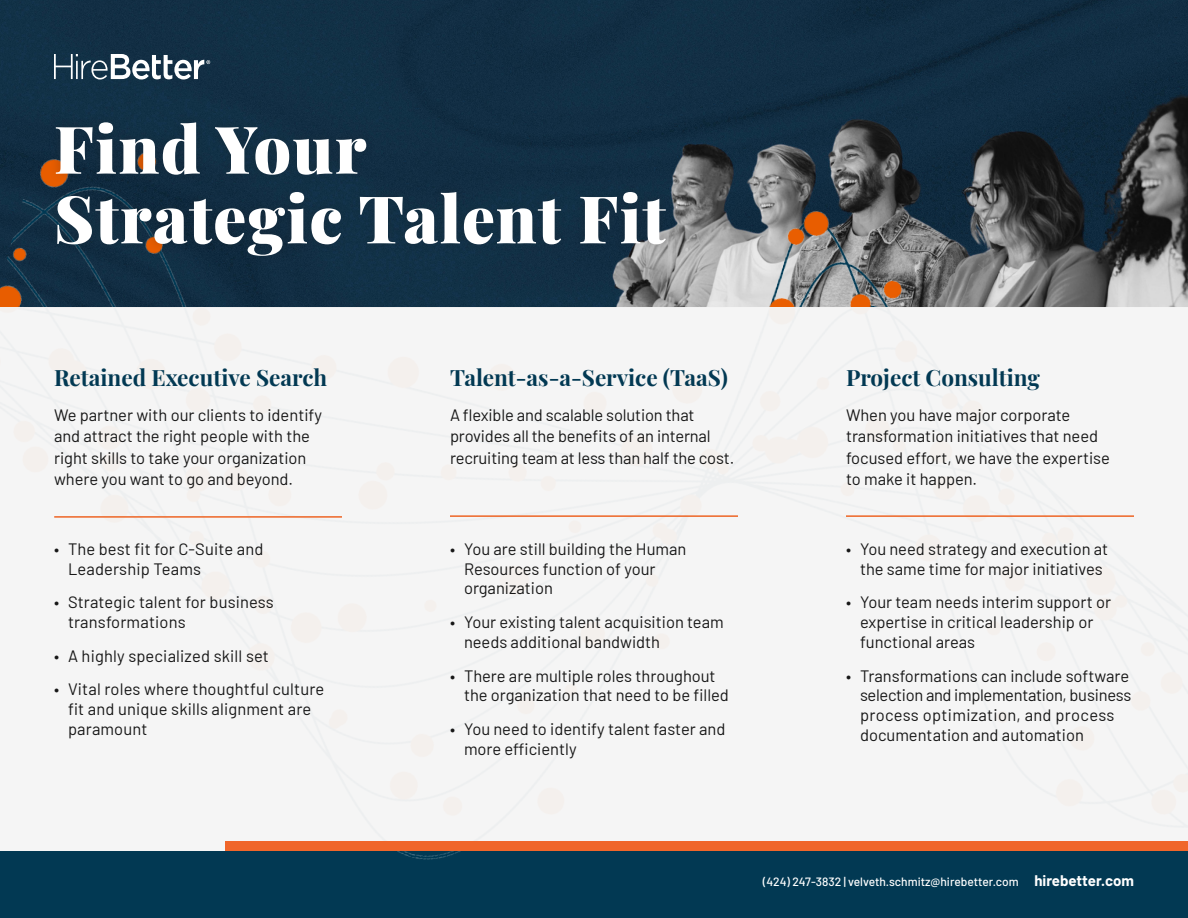
<style>
.page{position:relative;width:1188px;height:918px;background:#fff}
.page>*{position:absolute;margin:0;border:0;box-sizing:border-box;transform-origin:0 0}
.Heading{font:900 65.85px/69.6px "Playfair Display";letter-spacing:.02em;color:#fff}
.subhead{font:700 22.5px "Playfair Display";color:#023953}
.t1{font:16.5px/19.8px "Barlow";color:#171717}
.t2{font:700 15px "Barlow";color:#fff}
.t3{font:500 12px "Barlow";color:#fff}
</style>
<div class="page">
<img style="left:0;top:0;width:1188px;height:918px">
<div style="left:0;top:308px;width:1188px;height:543px;background:#f5f5f5"></div>
<div style="left:226px;top:842px;width:962px;height:9px;background:#f0662a"></div>
<div style="left:46px;top:111px;width:629px;height:155px;background:#122e43"></div>
<svg style="left:54px;top:54px;width:156px;height:26px"></svg>
<hr style="left:54px;top:516px;width:288px;height:2px;background:#ee6829">
<hr style="left:450px;top:515px;width:288px;height:2px;background:#ee6829">
<hr style="left:846px;top:515px;width:288px;height:2px;background:#ee6829">
<p class="Heading" style="left:54px;top:109px;width:613px">Find Your<br>Strategic Talent Fit</p>
<p class="subhead" style="left:54px;top:360px;width:275px">Retained Executive Search</p>
<p class="t1" style="left:54px;top:403px;width:270px;line-height:21.5px">We partner with our clients to identify and attract the right people with the right skills to take your organization where you want to go and beyond.</p>
<p class="t1" style="left:68px;top:538px;width:197px;text-indent:-14px">• The best fit for C-Suite and<br>Leadership Teams</p>
<p class="t1" style="left:68px;top:591px;width:207px;text-indent:-14px">• Strategic talent for business transformations</p>
<p class="t1" style="left:54px;top:645px;width:216px">• A highly specialized skill set</p>
<p class="t1" style="left:68px;top:678px;width:258px;text-indent:-14px">• Vital roles where thoughtful culture fit and unique skills alignment are paramount</p>
<p class="subhead" style="left:450px;top:360px;width:279px">Talent-as-a-Service (TaaS)</p>
<p class="subhead" style="left:846px;top:360px;width:196px">Project Consulting</p>
<p class="t1" style="left:450px;top:403px;width:286px;line-height:21.5px">A flexible and scalable solution that provides all the benefits of an internal recruiting team at less than half the cost.</p>
<p class="t1" style="left:464px;top:538px;width:224px;text-indent:-14px">• You are still building the Human<br>Resources function of your organization</p>
<p class="t1" style="left:464px;top:611px;width:261px;text-indent:-14px">• Your existing talent acquisition team needs additional bandwidth</p>
<p class="t1" style="left:464px;top:664px;width:266px;text-indent:-14px">• There are multiple roles throughout the organization that need to be filled</p>
<p class="t1" style="left:464px;top:718px;width:263px;text-indent:-14px">• You need to identify talent faster and more efficiently</p>
<p class="t1" style="left:846px;top:403px;width:265px;line-height:21.5px">When you have major corporate transformation initiatives that need focused effort, we have the expertise to make it happen.</p>
<p class="t1" style="left:846px;top:538px;width:264px;text-align:center">• You need strategy and execution at the same time for major initiatives</p>
<p class="t1" style="left:860px;top:591px;width:253px;text-indent:-14px">• Your team needs interim support or expertise in critical leadership or functional areas</p>
<p class="t1" style="left:860px;top:664px;width:273px;text-indent:-14px">• Transformations can include software selection and implementation, business process optimization, and process documentation and automation</p>
<p class="t3" style="left:763px;top:873px;width:257px">(424) 247-3832 | velveth.schmitz@hirebetter.com</p>
<p class="t2" style="left:1034px;top:869px;width:101px">hirebetter.com</p>
</div>
